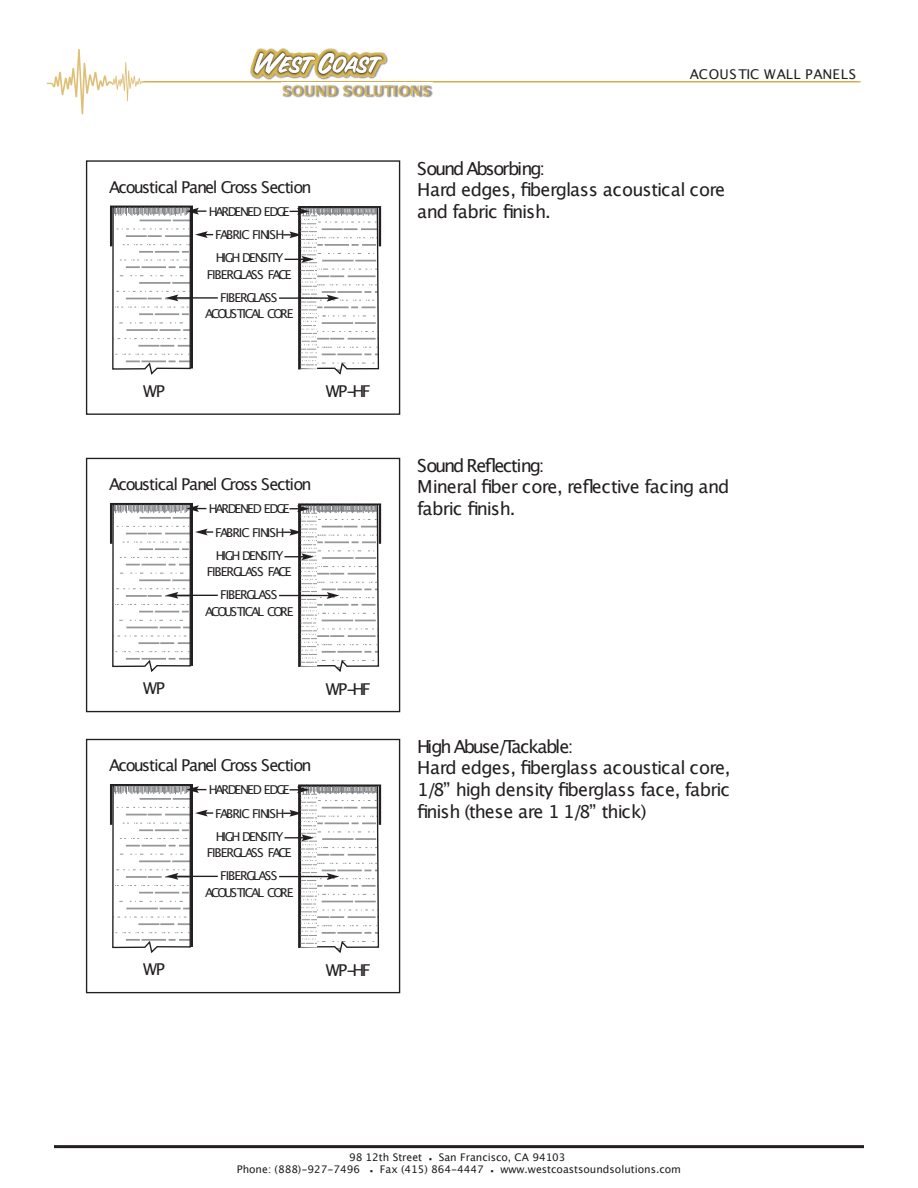
<style>
.page{position:relative;width:918px;height:1188px;background:#fff}
.page>*{position:absolute;margin:0;border:0;box-sizing:border-box;transform-origin:0 0}
.t1{font:18px/21.6px "Lucida Grande";letter-spacing:-.05em;color:#231f20}
.t2{font:16.35px "Lucida Grande";letter-spacing:-.08em;color:#231f20}
.t3{font:14.4px "Lucida Grande";letter-spacing:.065em;color:#dab84d}
.t4{font:13.5px "Lucida Grande";letter-spacing:.04em;color:#231f20}
.t5{font:12.3px/23.2px "Lucida Grande";letter-spacing:-.115em;color:#231f20;text-align:center}
.t6{font:12.3px/23.2px "Lucida Grande";letter-spacing:-.09em;color:#231f20;text-align:center}
.t7{font:12.3px "Lucida Grande";letter-spacing:-.175em;color:#231f20}
.t8{font:10.5px/12.6px "Lucida Grande";color:#201e1e;text-align:center}
.s1{font-size:6.15px}
</style>
<div class="page">
<hr style="left:54px;top:1145px;width:810px;height:3px;background:#231f20">
<hr style="left:176px;top:297px;width:42px;height:2px;background:#231f20">
<svg style="left:110px;top:206px;width:103px;height:169px"></svg>
<hr style="left:279px;top:297px;width:50px;height:2px;background:#231f20">
<svg style="left:283px;top:206px;width:98px;height:169px"></svg>
<div style="left:86px;top:160px;width:314px;height:255px;border:1px solid #231f20"></div>
<hr style="left:176px;top:595px;width:42px;height:1px;background:#231f20">
<svg style="left:110px;top:503px;width:103px;height:169px"></svg>
<hr style="left:279px;top:595px;width:50px;height:1px;background:#231f20">
<svg style="left:283px;top:503px;width:98px;height:169px"></svg>
<div style="left:86px;top:458px;width:314px;height:254px;border:1px solid #231f20"></div>
<hr style="left:176px;top:876px;width:42px;height:1px;background:#231f20">
<svg style="left:110px;top:784px;width:103px;height:169px"></svg>
<hr style="left:279px;top:876px;width:50px;height:1px;background:#231f20">
<svg style="left:283px;top:784px;width:98px;height:169px"></svg>
<div style="left:86px;top:739px;width:314px;height:254px;border:1px solid #231f20"></div>
<svg style="left:47px;top:48px;width:814px;height:66px"></svg>
<img style="left:281px;top:83px;width:152px;height:18px">
<p class="t3" style="left:282px;top:82px;width:149px">SOUND SOLUTIONS</p>
<p class="t4" style="left:690px;top:66px;width:168px">ACOUSTIC WALL PANELS</p>
<p class="t2" style="left:109px;top:177px;width:204px">Acoustical Panel Cross Section</p>
<p class="t5" style="left:209px;top:200px;width:82px">HARDENED EDGE<br>FABRIC FINISH<br>HIGH DENSITY</p>
<p class="t6" style="left:207px;top:263px;width:86px">FIBERGLASS FACE<br>FIBERGLASS</p>
<p class="t7" style="left:205px;top:307px;width:90px">ACOUSTICAL CORE</p>
<p class="t2" style="left:143px;top:381px;width:23px">WP</p>
<p class="t2" style="left:326px;top:382px;width:46px">WP-HF</p>
<p class="t2" style="left:109px;top:475px;width:204px">Acoustical Panel Cross Section</p>
<p class="t5" style="left:209px;top:498px;width:82px">HARDENED EDGE<br>FABRIC FINISH<br>HIGH DENSITY</p>
<p class="t6" style="left:207px;top:560px;width:86px">FIBERGLASS FACE<br>FIBERGLASS</p>
<p class="t7" style="left:205px;top:604px;width:90px">ACOUSTICAL CORE</p>
<p class="t2" style="left:143px;top:679px;width:23px">WP</p>
<p class="t2" style="left:326px;top:680px;width:46px">WP-HF</p>
<p class="t2" style="left:109px;top:756px;width:204px">Acoustical Panel Cross Section</p>
<p class="t5" style="left:209px;top:779px;width:82px">HARDENED EDGE<br>FABRIC FINISH<br>HIGH DENSITY</p>
<p class="t6" style="left:207px;top:841px;width:86px">FIBERGLASS FACE<br>FIBERGLASS</p>
<p class="t7" style="left:205px;top:885px;width:90px">ACOUSTICAL CORE</p>
<p class="t2" style="left:143px;top:960px;width:23px">WP</p>
<p class="t2" style="left:326px;top:961px;width:46px">WP-HF</p>
<p class="t1" style="left:417px;top:158px;width:309px">Sound Absorbing:<br>Hard edges, fiberglass acoustical core and fabric finish.</p>
<p class="t1" style="left:417px;top:455px;width:314px">Sound Reflecting:<br>Mineral fiber core, reflective facing and fabric finish.</p>
<p class="t1" style="left:417px;top:736px;width:315px">High Abuse/Tackable:<br>Hard edges, fiberglass acoustical core, 1/8” high density fiberglass face, fabric finish (these are 1 1/8” thick)</p>
<p class="t8" style="left:237px;top:1151px;width:446px">98 12th Street <span class="s1">■</span> San Francisco, CA 94103<br>Phone: (888)-927-7496 <span class="s1">■</span> Fax (415) 864-4447 <span class="s1">■</span> www.westcoastsoundsolutions.com</p>
</div>
